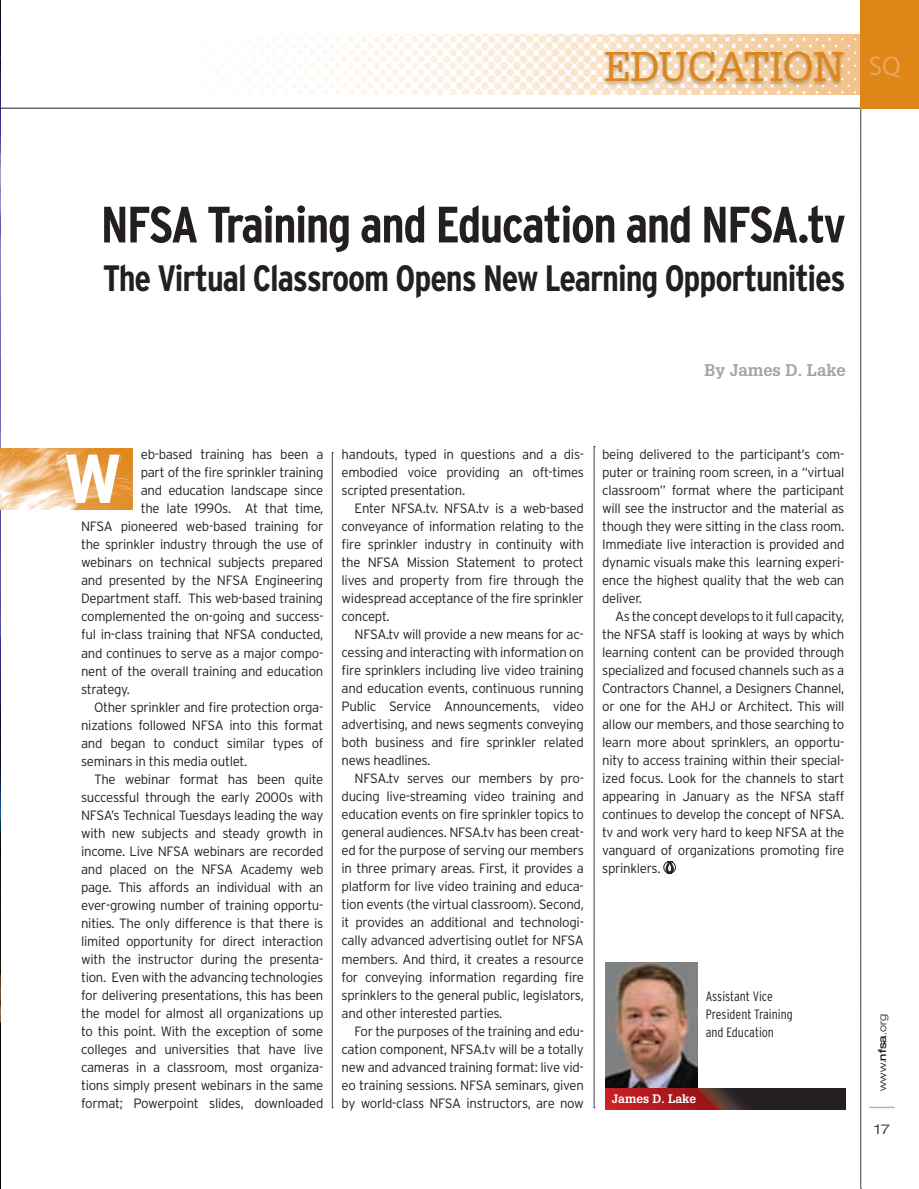
<style>
.page{position:relative;width:919px;height:1189px;background:#fff}
.page>*{position:absolute;margin:0;border:0;box-sizing:border-box;transform-origin:0 0}
.t1{font:700 69px "Interstate";color:#fff}
.t2{font:700 condensed 51px "Interstate";letter-spacing:-.03em;color:#231f20}
.t3{font:40.5px "Glypha";letter-spacing:-.02em;color:#df8619}
.t4{font:700 condensed 36.6px "Interstate";letter-spacing:-.03em;color:#231f20}
.t5{font:700 16.5px "Glypha";color:#a1a3a6}
.t6{font:300 13.5px/18px "Interstate";letter-spacing:-.02em;color:#231f20;text-align:justify}
.t7{font:300 condensed 13.5px/18px "Interstate";color:#231f20}
.t8{font:300 expanded 13.5px "Helvetica Neue";color:#231f20;scale:1.15 1}
.t9{font:700 12px "Glypha";color:#fff}
.t10{font:300 expanded 10.5px "Helvetica Neue";color:#231f20}
.s1{font-family:"Myriad";font-size:27px;color:#eaa659}
.s2{font-weight:500}
</style>
<div class="page">
<img style="left:0;top:1px;width:1px;height:1186px">
<img style="left:0;top:448px;width:132px;height:61px">
<svg style="left:663px;top:861px;width:12px;height:13px"></svg>
<svg style="left:332px;top:452px;width:1px;height:656px"></svg>
<svg style="left:593px;top:446px;width:1px;height:662px"></svg>
<svg style="left:860px;top:109px;width:1px;height:1080px"></svg>
<hr style="left:0;top:108px;width:918px;height:1px;background:#231f20">
<svg style="left:869px;top:1106px;width:25px;height:1px"></svg>
<img style="left:0;top:34px;width:860px;height:60px">
<div style="left:602px;top:50px;width:244px;height:37px;background:#231f20;opacity:.33"></div>
<div style="left:860px;top:0;width:58px;height:108px;background:#df8619"></div>
<img style="left:605px;top:962px;width:91px;height:126px">
<svg style="left:605px;top:1088px;width:240px;height:20px;background:#652021"></svg>
<h3 class="t3" style="left:604px;top:42px;width:298px">EDUCATION <span class="s1">SQ</span></h3>
<h2 class="t2" style="left:101px;top:193px;width:746px">NFSA Training and Education and NFSA.tv</h2>
<h3 class="t4" style="left:103px;top:255px;width:743px">The Virtual Classroom Opens New Learning Opportunities</h3>
<p class="t5" style="left:704px;top:360px;width:143px">By James D. Lake</p>
<p class="t6" style="left:141px;top:445px;width:184px">eb-based training has been a</p>
<p class="t6" style="left:141px;top:463px;width:184px">part of the fire sprinkler training</p>
<p class="t6" style="left:141px;top:481px;width:184px">and education landscape since</p>
<p class="t6" style="left:141px;top:499px;width:184px">the late 1990s. At that time,</p>
<p class="t6" style="left:81px;top:517px;width:244px">NFSA pioneered web-based training for</p>
<p class="t6" style="left:81px;top:535px;width:244px">the sprinkler industry through the use of</p>
<p class="t6" style="left:81px;top:553px;width:244px">webinars on technical subjects prepared</p>
<p class="t6" style="left:81px;top:571px;width:244px">and presented by the NFSA Engineering</p>
<p class="t6" style="left:81px;top:589px;width:244px">Department staff. This web-based training</p>
<p class="t6" style="left:81px;top:607px;width:244px">complemented the on-going and success-</p>
<p class="t6" style="left:81px;top:625px;width:244px">ful in-class training that NFSA conducted,</p>
<p class="t6" style="left:81px;top:643px;width:244px">and continues to serve as a major compo-</p>
<p class="t6" style="left:81px;top:661px;width:244px">nent of the overall training and education</p>
<p class="t6" style="left:81px;top:679px;width:50px">strategy.</p>
<p class="t6" style="left:94px;top:697px;width:231px">Other sprinkler and fire protection orga-</p>
<p class="t6" style="left:81px;top:715px;width:244px">nizations followed NFSA into this format</p>
<p class="t6" style="left:81px;top:733px;width:244px">and began to conduct similar types of</p>
<p class="t6" style="left:81px;top:751px;width:167px">seminars in this media outlet.</p>
<p class="t6" style="left:94px;top:769px;width:231px">The webinar format has been quite</p>
<p class="t6" style="left:81px;top:787px;width:244px">successful through the early 2000s with</p>
<p class="t6" style="left:81px;top:805px;width:244px">NFSA’s Technical Tuesdays leading the way</p>
<p class="t6" style="left:81px;top:823px;width:244px">with new subjects and steady growth in</p>
<p class="t6" style="left:81px;top:841px;width:244px">income. Live NFSA webinars are recorded</p>
<p class="t6" style="left:81px;top:859px;width:244px">and placed on the NFSA Academy web</p>
<p class="t6" style="left:81px;top:877px;width:244px">page. This affords an individual with an</p>
<p class="t6" style="left:81px;top:895px;width:244px">ever-growing number of training opportu-</p>
<p class="t6" style="left:81px;top:913px;width:244px">nities. The only difference is that there is</p>
<p class="t6" style="left:81px;top:931px;width:244px">limited opportunity for direct interaction</p>
<p class="t6" style="left:81px;top:949px;width:244px">with the instructor during the presenta-</p>
<p class="t6" style="left:81px;top:967px;width:244px">tion. Even with the advancing technologies</p>
<p class="t6" style="left:81px;top:985px;width:244px">for delivering presentations, this has been</p>
<p class="t6" style="left:81px;top:1003px;width:244px">the model for almost all organizations up</p>
<p class="t6" style="left:81px;top:1021px;width:244px">to this point. With the exception of some</p>
<p class="t6" style="left:81px;top:1039px;width:244px">colleges and universities that have live</p>
<p class="t6" style="left:81px;top:1057px;width:244px">cameras in a classroom, most organiza-</p>
<p class="t6" style="left:81px;top:1075px;width:244px">tions simply present webinars in the same</p>
<p class="t6" style="left:81px;top:1093px;width:244px">format; Powerpoint slides, downloaded</p>
<h1 class="t1" style="left:62px;top:436px;width:62px">W</h1>
<p class="t6" style="left:341px;top:445px;width:244px">handouts, typed in questions and a dis&shy;embodied voice providing an oft-times scripted presentation.</p>
<p class="t6" style="left:341px;top:499px;width:244px;text-indent:13px">Enter NFSA.tv. NFSA.tv is a web-based conveyance of information relating to the fire sprinkler industry in continuity with the NFSA Mission Statement to protect lives and property from fire through the widespread acceptance of the fire sprinkler concept.</p>
<p class="t6" style="left:341px;top:625px;width:244px;text-indent:13px">NFSA.tv will provide a new means for ac&shy;cessing and interacting with information on fire sprinklers including live video training and education events, continuous running Public Service Announcements, video advertising, and news segments conveying both business and fire sprinkler related news headlines.</p>
<p class="t6" style="left:341px;top:769px;width:244px;text-indent:13px">NFSA.tv serves our members by pro&shy;ducing live-streaming video training and education events on fire sprinkler topics to general audiences. NFSA.tv has been creat&shy;ed for the purpose of serving our members in three primary areas. First, it provides a platform for live video training and educa&shy;tion events (the virtual classroom). Second, it provides an additional and technologi&shy;cally advanced advertising outlet for NFSA members. And third, it creates a resource for conveying information regarding fire sprinklers to the general public, legislators, and other interested parties.</p>
<p class="t6" style="left:341px;top:1021px;width:244px;text-indent:13px">For the purposes of the training and edu&shy;cation component, NFSA.tv will be a totally new and advanced training format: live vid&shy;eo training sessions. NFSA seminars, given by world-class NFSA instructors, are now</p>
<p class="t6" style="left:602px;top:445px;width:244px">being delivered to the participant’s com&shy;puter or training room screen, in a “virtual classroom” format where the participant will see the instructor and the material as though they were sitting in the class room.<br>Immediate live interaction is provided and dynamic visuals make this learning experi&shy;ence the highest quality that the web can deliver.</p>
<p class="t6" style="left:602px;top:607px;width:244px;text-indent:13px">As the concept develops to it full capacity, the NFSA staff is looking at ways by which learning content can be provided through specialized and focused channels such as a Contractors Channel, a Designers Channel, or one for the AHJ or Architect. This will allow our members, and those searching to learn more about sprinklers, an opportu&shy;nity to access training within their special&shy;ized focus. Look for the channels to start appearing in January as the NFSA staff continues to develop the concept of NFSA. tv and work very hard to keep NFSA at the vanguard of organizations promoting fire sprinklers.</p>
<p class="t7" style="left:705px;top:986px;width:88px">Assistant Vice<br>President Training and Education</p>
<p class="t9" style="left:611px;top:1090px;width:86px">James D. Lake</p>
<p class="t10" style="left:875px;top:1090px;width:78px;rotate:-90deg">www.<span class="s2">nfsa</span>.org</p>
<p class="t8" style="left:873px;top:1120px;width:15px">17</p>
</div>
